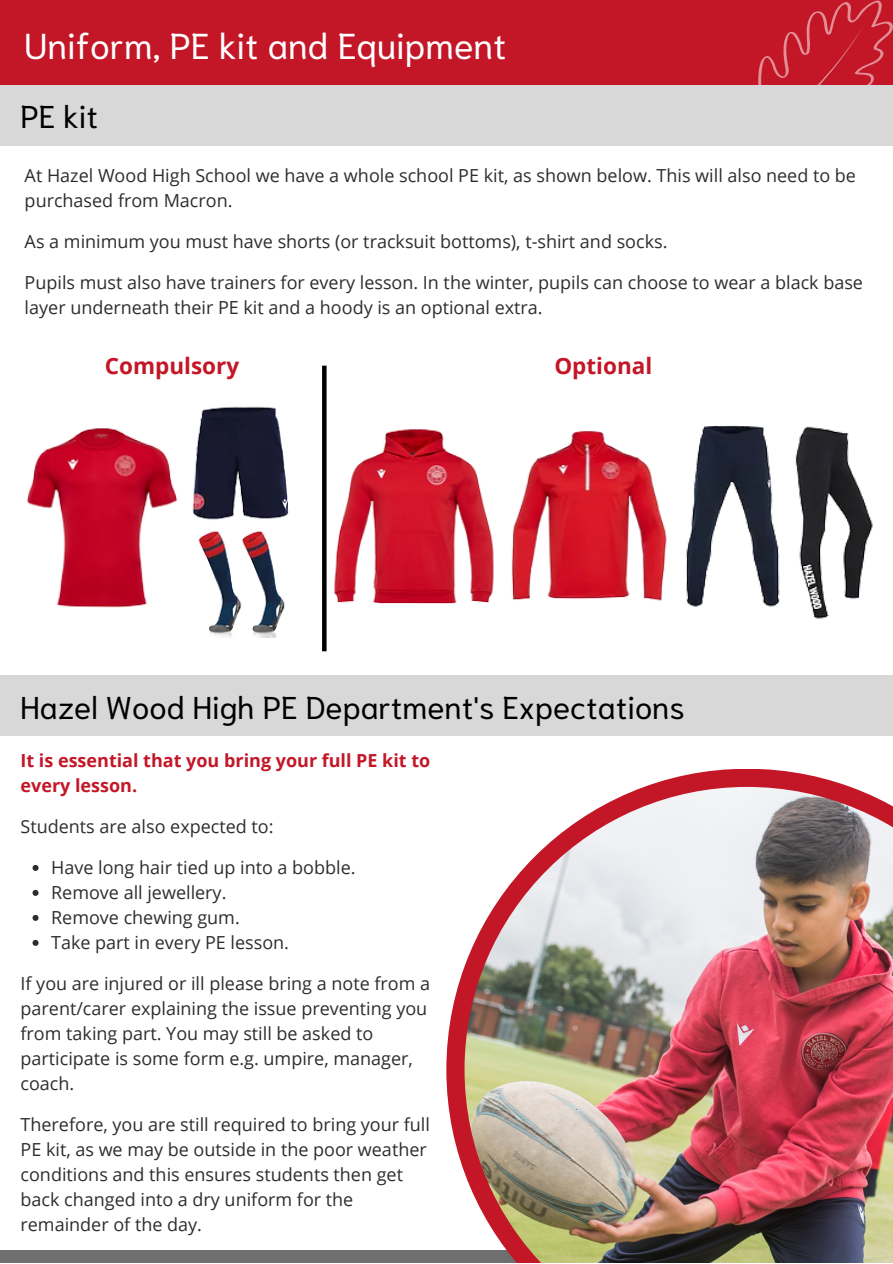
<style>
.page{position:relative;width:893px;height:1264px;background:#fff}
.page>*{position:absolute;margin:0;border:0;box-sizing:border-box;transform-origin:0 0}
.t1{font:36px "Niramit";color:#fff}
.t2{font:31.5px "Niramit";color:#000}
.t3{font:700 22.5px "Open Sans";color:#c31728}
.t4{font:18px/25px "Open Sans";color:#2e2c2f}
.t5{font:700 18px/25px "Open Sans";color:#c31728}
</style>
<div class="page">
<div style="left:0;top:0;width:892px;height:89px;background:#c31728"></div>
<svg style="left:758px;top:0;width:134px;height:85px"></svg>
<div style="left:0;top:1250px;width:892px;height:12px;background:#6f6f70"></div>
<div style="left:0;top:675px;width:892px;height:61px;background:#d8d8d8"></div>
<svg style="left:33px;top:864px;width:6px;height:6px"></svg>
<svg style="left:33px;top:889px;width:6px;height:6px"></svg>
<svg style="left:33px;top:914px;width:6px;height:6px"></svg>
<svg style="left:33px;top:939px;width:6px;height:6px"></svg>
<img style="left:27px;top:428px;width:151px;height:180px">
<img style="left:192px;top:406px;width:97px;height:114px">
<img style="left:198px;top:530px;width:87px;height:107px">
<img style="left:326px;top:423px;width:168px;height:190px">
<img style="left:686px;top:425px;width:94px;height:182px">
<img style="left:511px;top:431px;width:156px;height:170px">
<img style="left:795px;top:426px;width:78px;height:192px">
<svg style="left:322px;top:365px;width:4px;height:286px"></svg>
<svg style="left:446px;top:769px;width:404px;height:402px"></svg>
<img style="left:464px;top:787px;width:428px;height:475px">
<div style="left:0;top:85px;width:892px;height:60px;background:#d8d8d8"></div>
<p class="t1" style="left:25px;top:19px;width:483px">Uniform, PE kit and Equipment</p>
<p class="t2" style="left:21px;top:93px;width:79px">PE kit</p>
<p class="t4" style="left:25px;top:163px;width:832px">At Hazel Wood High School we have a whole school PE kit, as shown below. This will also need to be purchased from Macron.</p>
<p class="t4" style="left:25px;top:229px;width:644px">As a minimum you must have shorts (or tracksuit bottoms), t-shirt and socks.</p>
<p class="t4" style="left:25px;top:270px;width:839px">Pupils must also have trainers for every lesson. In the winter, pupils can choose to wear a black base layer underneath their PE kit and a hoody is an optional extra.</p>
<p class="t3" style="left:105px;top:349px;width:136px">Compulsory</p>
<p class="t3" style="left:554px;top:349px;width:99px">Optional</p>
<p class="t2" style="left:21px;top:684px;width:665px">Hazel Wood High PE Department's Expectations</p>
<p class="t5" style="left:21px;top:747px;width:411px">It is essential that you bring your full PE kit to every lesson.</p>
<p class="t4" style="left:21px;top:813px;width:254px">Students are also expected to:</p>
<p class="t4" style="left:51px;top:854px;width:306px">Have long hair tied up into a bobble.</p>
<p class="t4" style="left:51px;top:879px;width:177px">Remove all jewellery.</p>
<p class="t4" style="left:51px;top:904px;width:190px">Remove chewing gum.</p>
<p class="t4" style="left:51px;top:929px;width:239px">Take part in every PE lesson.</p>
<p class="t4" style="left:21px;top:970px;width:411px">If you are injured or ill please bring a note from a parent/carer explaining the issue preventing you from taking part. You may still be asked to participate is some form e.g. umpire, manager, coach.</p>
<p class="t4" style="left:21px;top:1111px;width:411px">Therefore, you are still required to bring your full PE kit, as we may be outside in the poor weather conditions and this ensures students then get back changed into a dry uniform for the remainder of the day.</p>
</div>
